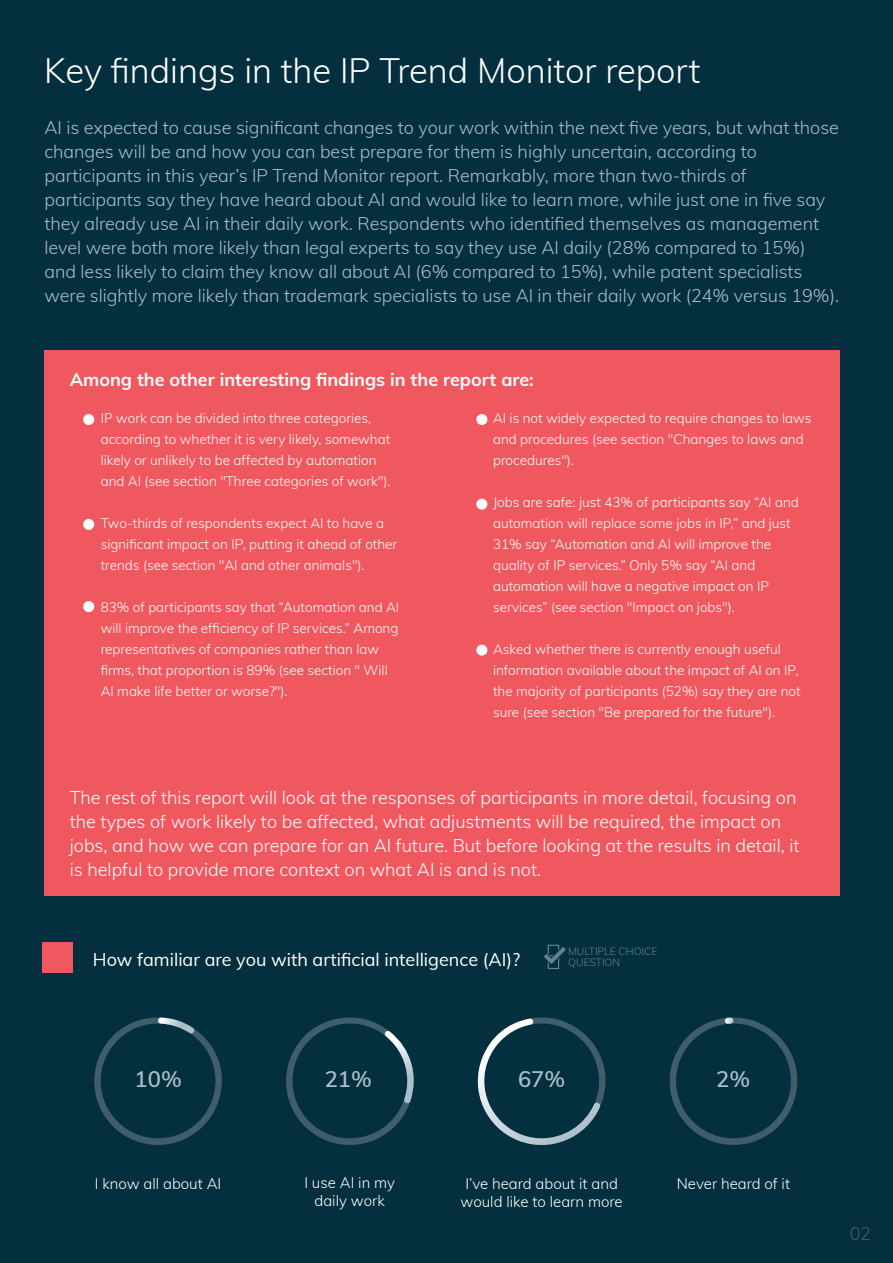
<style>
.page{position:relative;width:893px;height:1263px;background:#042f3e}
.page>*{position:absolute;margin:0;border:0;box-sizing:border-box;transform-origin:0 0}
.t1{font:300 34.5px "Muli";color:#fff}
.t2{font:600 22.05px "Muli";color:#a9bfca}
.t3{font:300 18px/24px "Muli";letter-spacing:-.005em;color:#a9bfca}
.t4{font:300 18px/24px "Muli";color:#fff}
.t5{font:18px "Muli";color:#fff}
.t6{font:700 18px "Muli";color:#fff}
.t7{font:300 18px "Muli";color:#405d6b}
.t8{font:300 15px/18px "Muli";color:#fff;text-align:center}
.t9{font:300 13.5px/21px "Muli";color:#fff}
.t10{font:300 10.35px/10.9px "Muli";color:#638290}
</style>
<div class="page">
<div style="left:44px;top:350px;width:796px;height:546px;background:#f0585f"></div>
<div style="left:83px;top:414px;width:11px;height:11px;background:#fff;border-radius:50%"></div>
<div style="left:476px;top:414px;width:11px;height:11px;background:#fff;border-radius:50%"></div>
<div style="left:476px;top:499px;width:11px;height:11px;background:#fff;border-radius:50%"></div>
<div style="left:83px;top:519px;width:11px;height:11px;background:#fff;border-radius:50%"></div>
<div style="left:83px;top:601px;width:11px;height:11px;background:#fff;border-radius:50%"></div>
<div style="left:476px;top:644px;width:11px;height:12px;background:#fff;border-radius:50%"></div>
<svg style="left:94px;top:1017px;width:128px;height:128px"></svg>
<svg style="left:286px;top:1017px;width:128px;height:128px"></svg>
<svg style="left:477px;top:1017px;width:129px;height:128px"></svg>
<svg style="left:669px;top:1017px;width:129px;height:128px"></svg>
<div style="left:42px;top:942px;width:31px;height:31px;background:#f0585f"></div>
<svg style="left:544px;top:945px;width:22px;height:24px"></svg>
<h1 class="t1" style="left:44px;top:45px;width:658px">Key findings in the IP Trend Monitor report</h1>
<p class="t3" style="left:45px;top:114px;width:796px">AI is expected to cause significant changes to your work within the next five years, but what those changes will be and how you can best prepare for them is highly uncertain, according to participants in this year’s IP Trend Monitor report. Remarkably, more than two-thirds of participants say they have heard about AI and would like to learn more, while just one in five say they already use AI in their daily work. Respondents who identified themselves as management level were both more likely than legal experts to say they use AI daily (28% compared to 15%) and less likely to claim they know all about AI (6% compared to 15%), while patent specialists were slightly more likely than trademark specialists to use AI in their daily work (24% versus 19%).</p>
<h3 class="t6" style="left:70px;top:366px;width:465px">Among the other interesting findings in the report are:</h3>
<p class="t9" style="left:101px;top:407px;width:291px">IP work can be divided into three categories, according to whether it is very likely, somewhat likely or unlikely to be affected by automation and AI (see section "Three categories of work").</p>
<p class="t9" style="left:101px;top:512px;width:298px">Two-thirds of respondents expect AI to have a significant impact on IP, putting it ahead of other trends (see section "AI and other animals").</p>
<p class="t9" style="left:101px;top:596px;width:300px">83% of participants say that “Automation and AI will improve the efficiency of IP services.” Among representatives of companies rather than law firms, that proportion is 89% (see section " Will AI make life better or worse?").</p>
<p class="t9" style="left:493px;top:407px;width:320px">AI is not widely expected to require changes to laws and procedures (see section "Changes to laws and procedures").</p>
<p class="t9" style="left:493px;top:491px;width:307px">Jobs are safe: just 43% of participants say “AI and automation will replace some jobs in IP,” and just 31% say “Automation and AI will improve the quality of IP services.” Only 5% say “AI and automation will have a negative impact on IP services” (see section "Impact on jobs").</p>
<p class="t9" style="left:493px;top:638px;width:309px">Asked whether there is currently enough useful information available about the impact of AI on IP, the majority of participants (52%) say they are not sure (see section "Be prepared for the future").</p>
<p class="t4" style="left:70px;top:784px;width:731px">The rest of this report will look at the responses of participants in more detail, focusing on the types of work likely to be affected, what adjustments will be required, the impact on jobs, and how we can prepare for an AI future. But before looking at the results in detail, it is helpful to provide more context on what AI is and is not.</p>
<h3 class="t5" style="left:93px;top:946px;width:429px">How familiar are you with artificial intelligence (AI)?</h3>
<p class="t10" style="left:568px;top:945px;width:91px">MULTIPLE CHOICE<br>QUESTION</p>
<h2 class="t2" style="left:135px;top:1063px;width:49px">10%</h2>
<h2 class="t2" style="left:325px;top:1063px;width:49px">21%</h2>
<h2 class="t2" style="left:518px;top:1063px;width:49px">67%</h2>
<h2 class="t2" style="left:716px;top:1063px;width:35px">2%</h2>
<p class="t8" style="left:95px;top:1173px;width:128px">I know all about AI</p>
<p class="t8" style="left:304px;top:1173px;width:92px">I use AI in my daily work</p>
<p class="t8" style="left:460px;top:1173px;width:164px">I’ve heard about it and would like to learn more</p>
<p class="t8" style="left:677px;top:1173px;width:115px">Never heard of it</p>
<h3 class="t7" style="left:850px;top:1220px;width:23px">02</h3>
</div>
